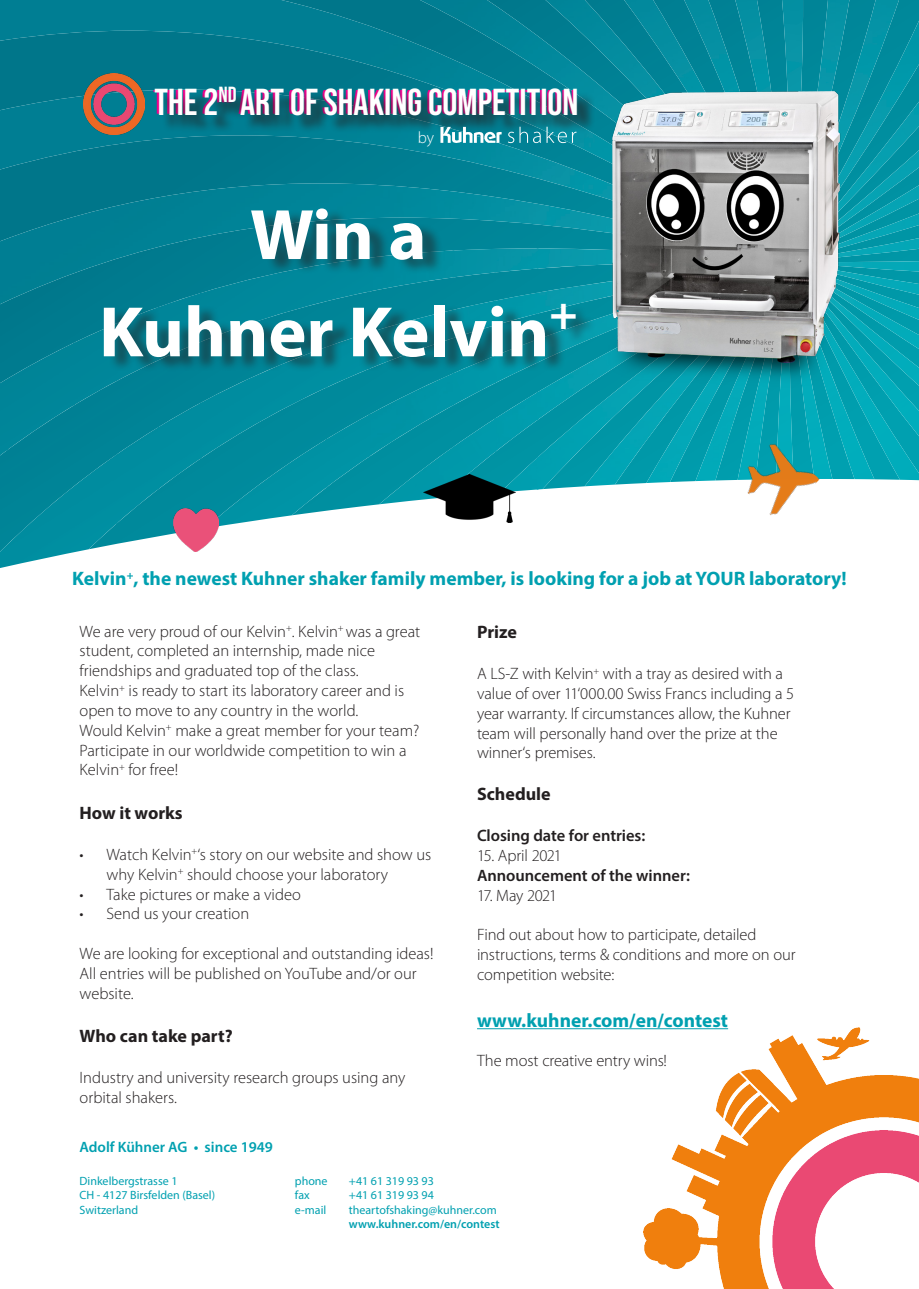
<style>
.page{position:relative;width:919px;height:1289px;background:#fff}
.page>*{position:absolute;margin:0;border:0;box-sizing:border-box;transform-origin:0 0}
.t1{font:700 72px "Myriad Pro";color:#fff}
.t2{font:37.5px "Bebas Neue";color:#fff}
.t3{font:700 19.5px "Myriad Pro";color:#00a0b0}
.t4{font:700 18px "Myriad Pro";color:#231f20}
.t5{font:300 16.5px/19.8px "Myriad Pro";color:#231f20}
.t6{font:600 16.5px "Myriad Pro";color:#231f20}
.t7{font:300 16.5px "Myriad Pro";letter-spacing:-.03em;color:#231f20}
.t8{font:300 16.5px "Myriad Pro";color:#fff}
.t9{font:600 15px "Myriad Pro";color:#00a0b0}
.t10{font:12px "Myriad Pro";color:#00a0b0}
.t11{font:600 12px "Myriad Pro";color:#00a0b0}
</style>
<div class="page">
<img style="left:643px;top:1027px;width:275px;height:261px">
<img style="left:898px;top:21px;width:20px;height:69px">
<img style="left:849px;top:0;width:49px;height:90px">
<img style="left:803px;top:0;width:46px;height:79px">
<img style="left:789px;top:0;width:14px;height:79px">
<img style="left:0;top:0;width:789px;height:90px">
<img style="left:0;top:90px;width:918px;height:93px">
<img style="left:894px;top:150px;width:24px;height:33px">
<img style="left:0;top:183px;width:918px;height:159px">
<svg style="left:117px;top:488px;width:427px;height:64px"></svg>
<img style="left:0;top:449px;width:117px;height:119px">
<div style="left:116px;top:372px;width:43px;height:152px;background:#00899b"></div>
<img style="left:200px;top:372px;width:127px;height:156px">
<div style="left:368px;top:372px;width:84px;height:132px;background:#0090a1"></div>
<img style="left:496px;top:372px;width:42px;height:120px">
<img style="left:157px;top:372px;width:44px;height:118px">
<div style="left:326px;top:372px;width:44px;height:116px;background:#008fa0"></div>
<img style="left:452px;top:372px;width:44px;height:102px">
<img style="left:536px;top:372px;width:201px;height:117px">
<img style="left:0;top:342px;width:75px;height:108px">
<img style="left:73px;top:323px;width:44px;height:83px">
<img style="left:737px;top:262px;width:181px;height:218px">
<hr style="left:477px;top:1028px;width:251px;height:1px;background:#00a0b0">
<div style="left:108px;top:208px;width:488px;height:164px;background:#231f20;opacity:.5"></div>
<img style="left:173px;top:508px;width:46px;height:43px">
<img style="left:734px;top:438px;width:85px;height:78px">
<img style="left:571px;top:79px;width:323px;height:343px">
<img style="left:84px;top:73px;width:61px;height:61px">
<img style="left:423px;top:474px;width:92px;height:48px">
<div style="left:158px;top:89px;width:437px;height:45px;background:#231f20;opacity:.75"></div>
<svg style="left:440px;top:127px;width:61px;height:17px"></svg>
<svg style="left:508px;top:127px;width:68px;height:16px"></svg>
<p class="t2" style="left:154px;top:81px;width:425px">THE 2<sup>ND</sup> ART OF SHAKING COMPETITION</p>
<p class="t8" style="left:417px;top:128px;width:18px">by</p>
<p class="t1" style="left:250px;top:188px;width:178px">Win a</p>
<p class="t1" style="left:99px;top:285px;width:480px">Kuhner Kelvin<sup>+</sup></p>
<p class="t3" style="left:72px;top:565px;width:776px">Kelvin<sup>+</sup>, the newest Kuhner shaker family member, is looking for a job at YOUR laboratory!</p>
<p class="t5" style="left:80px;top:621px;width:342px">We are very proud of our Kelvin<sup>+</sup>. Kelvin<sup>+</sup> was a great student, completed an internship, made nice</p>
<p class="t5" style="left:80px;top:661px;width:280px">friendships and graduated top of the class.</p>
<p class="t5" style="left:80px;top:681px;width:326px">Kelvin<sup>+</sup> is ready to start its laboratory career and is open to move to any country in the world.</p>
<p class="t5" style="left:80px;top:720px;width:341px">Would Kelvin<sup>+</sup> make a great member for your team?</p>
<p class="t5" style="left:80px;top:740px;width:328px">Participate in our worldwide competition to win a<br>Kelvin<sup>+</sup> for free!</p>
<p class="t4" style="left:80px;top:800px;width:105px">How it works</p>
<p class="t5" style="left:107px;top:844px;width:326px;text-indent:-27px">• Watch Kelvin<sup>+</sup>‘s story on our website and show us why Kelvin<sup>+</sup> should choose your laboratory</p>
<p class="t5" style="left:80px;top:884px;width:223px">• Take pictures or make a video</p>
<p class="t5" style="left:80px;top:904px;width:171px">• Send us your creation</p>
<p class="t5" style="left:80px;top:943px;width:355px">We are looking for exceptional and outstanding ideas!<br>All entries will be published on YouTube and/or our website.</p>
<p class="t4" style="left:80px;top:1024px;width:155px">Who can take part?</p>
<p class="t5" style="left:80px;top:1068px;width:327px">Industry and university research groups using any orbital shakers.</p>
<p class="t4" style="left:477px;top:620px;width:41px">Prize</p>
<p class="t5" style="left:477px;top:664px;width:307px">A LS-Z with Kelvin<sup>+</sup> with a tray as desired with a</p>
<p class="t5" style="left:477px;top:684px;width:319px">value of over 11‘000.00 Swiss Francs including a 5 year warranty. If circumstances allow, the Kuhner team will personally hand over the prize at the</p>
<p class="t5" style="left:477px;top:743px;width:120px">winner‘s premises.</p>
<p class="t4" style="left:477px;top:782px;width:75px">Schedule</p>
<p class="t6" style="left:477px;top:825px;width:170px">Closing date for entries:</p>
<p class="t5" style="left:477px;top:846px;width:86px">15. April 2021</p>
<p class="t6" style="left:477px;top:864px;width:214px">Announcement of the winner:</p>
<p class="t7" style="left:477px;top:886px;width:82px">17. May 2021</p>
<p class="t5" style="left:477px;top:925px;width:281px">Find out about how to participate, detailed</p>
<p class="t5" style="left:477px;top:945px;width:320px">instructions, terms &amp; conditions and more on our competition website:</p>
<p class="t3" style="left:477px;top:1007px;width:252px">www.kuhner.com/en/contest</p>
<p class="t5" style="left:477px;top:1051px;width:191px">The most creative entry wins!</p>
<p class="t9" style="left:80px;top:1137px;width:195px">Adolf Kühner AG • since 1949</p>
<p class="t10" style="left:80px;top:1173px;width:99px">Dinkelbergstrasse 1</p>
<p class="t10" style="left:80px;top:1187px;width:137px">CH - 4127 Birsfelden (Basel)</p>
<p class="t10" style="left:80px;top:1202px;width:60px">Switzerland</p>
<p class="t10" style="left:295px;top:1173px;width:34px">phone</p>
<p class="t10" style="left:349px;top:1173px;width:87px">+41 61 319 93 93</p>
<p class="t10" style="left:295px;top:1187px;width:16px">fax</p>
<p class="t10" style="left:349px;top:1187px;width:87px">+41 61 319 93 94</p>
<p class="t10" style="left:295px;top:1202px;width:33px">e-mail</p>
<p class="t10" style="left:349px;top:1202px;width:149px">theartofshaking@kuhner.com</p>
<p class="t11" style="left:349px;top:1216px;width:152px">www.kuhner.com/en/contest</p>
</div>
